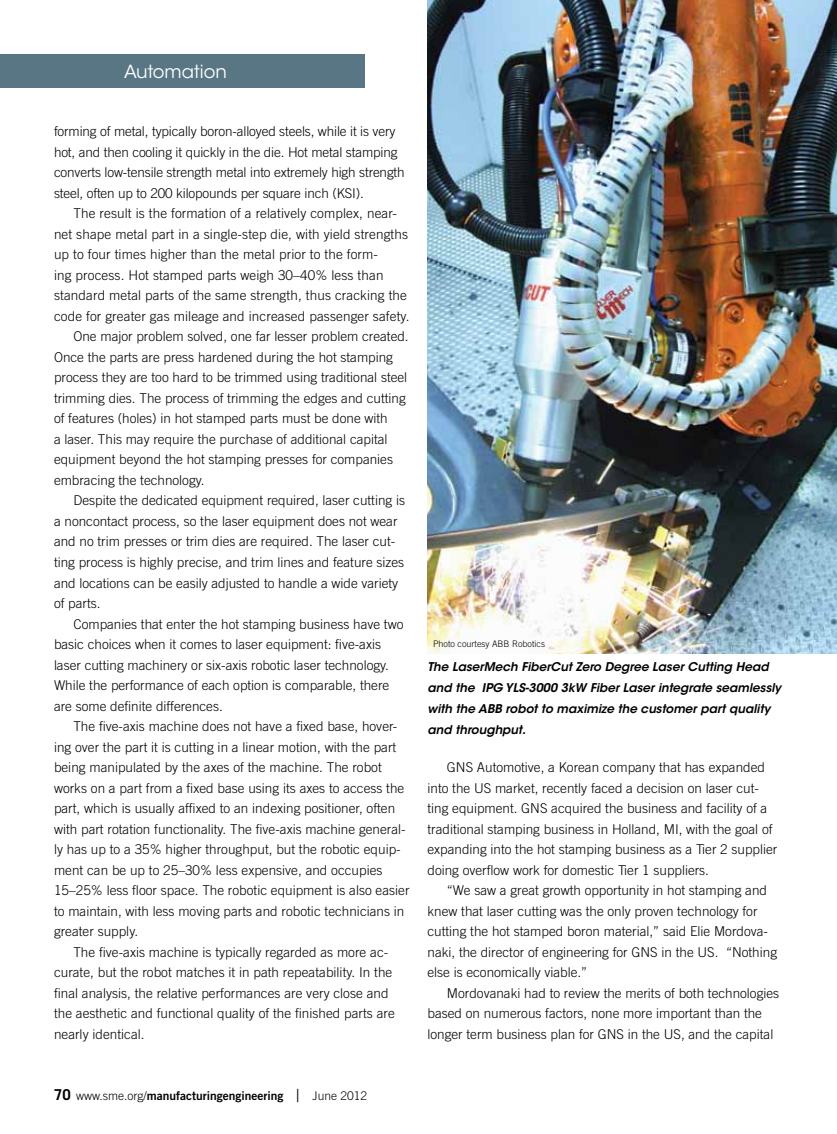
<style>
.page{position:relative;width:837px;height:1134px;background:#fff}
.page>*{position:absolute;margin:0;border:0;box-sizing:border-box;transform-origin:0 0}
.t1{font:18px "ITC Avant Garde Std";color:#fff}
.t2{font:300 13.5px/20.5px "Trade Gothic LT Std";color:#000}
.t3{font:italic 600 12px/21px "ITC Avant Garde Std";color:#000}
.t4{font:12px "Trade Gothic LT Std Bd 2";color:#000}
.t5{font:300 9px "Trade Gothic LT Std";color:#000}
.s1{font-family:"Trade Gothic LT Std";font-weight:700;font-size:15px}
.s2{font-family:"Trade Gothic LT Std";font-weight:300}
.s3{font-family:"Trade Gothic LT Std";font-weight:300;font-size:18px}
</style>
<div class="page">
<div style="left:0;top:54px;width:364px;height:34px;background:#597685"></div>
<img style="left:427px;top:0;width:410px;height:653px">
<h1 class="t1" style="left:124px;top:60px;width:104px">Automation</h1>
<p class="t2" style="left:54px;top:121px;width:352px">forming of metal, typically boron-alloyed steels, while it is very hot, and then cooling it quickly in the die. Hot metal stamping converts low-tensile strength metal into extremely high strength steel, often up to 200 kilopounds per square inch (KSI).</p>
<p class="t2" style="left:73px;top:203px;width:325px">The result is the formation of a relatively complex, near-</p>
<p class="t2" style="left:54px;top:223px;width:356px">net shape metal part in a single-step die, with yield strengths</p>
<p class="t2" style="left:54px;top:244px;width:326px">up to four times higher than the metal prior to the form-</p>
<p class="t2" style="left:54px;top:264px;width:331px">ing process. Hot stamped parts weigh 30–40% less than</p>
<p class="t2" style="left:54px;top:285px;width:355px">standard metal parts of the same strength, thus cracking the</p>
<p class="t2" style="left:54px;top:306px;width:357px">code for greater gas mileage and increased passenger safety.</p>
<p class="t2" style="left:73px;top:326px;width:337px">One major problem solved, one far lesser problem created.</p>
<p class="t2" style="left:54px;top:347px;width:341px">Once the parts are press hardened during the hot stamping</p>
<p class="t2" style="left:54px;top:367px;width:355px">process they are too hard to be trimmed using traditional steel</p>
<p class="t2" style="left:54px;top:388px;width:353px">trimming dies. The process of trimming the edges and cutting</p>
<p class="t2" style="left:54px;top:408px;width:335px">of features (holes) in hot stamped parts must be done with</p>
<p class="t2" style="left:54px;top:429px;width:335px">a laser. This may require the purchase of additional capital</p>
<p class="t2" style="left:54px;top:449px;width:341px">equipment beyond the hot stamping presses for companies</p>
<p class="t2" style="left:54px;top:470px;width:152px">embracing the technology.</p>
<p class="t2" style="left:73px;top:490px;width:333px">Despite the dedicated equipment required, laser cutting is</p>
<p class="t2" style="left:54px;top:511px;width:345px">a noncontact process, so the laser equipment does not wear</p>
<p class="t2" style="left:54px;top:531px;width:343px">and no trim presses or trim dies are required. The laser cut-</p>
<p class="t2" style="left:54px;top:552px;width:352px">ting process is highly precise, and trim lines and feature sizes</p>
<p class="t2" style="left:54px;top:572px;width:346px">and locations can be easily adjusted to handle a wide variety</p>
<p class="t2" style="left:54px;top:593px;width:48px">of parts.</p>
<p class="t2" style="left:73px;top:613px;width:332px">Companies that enter the hot stamping business have two</p>
<p class="t2" style="left:54px;top:634px;width:329px">basic choices when it comes to laser equipment: five-axis</p>
<p class="t2" style="left:54px;top:654px;width:336px">laser cutting machinery or six-axis robotic laser technology.</p>
<p class="t2" style="left:54px;top:675px;width:337px">While the performance of each option is comparable, there</p>
<p class="t2" style="left:54px;top:695px;width:170px">are some definite differences.</p>
<p class="t2" style="left:73px;top:716px;width:325px">The five-axis machine does not have a fixed base, hover-</p>
<p class="t2" style="left:54px;top:736px;width:344px">ing over the part it is cutting in a linear motion, with the part</p>
<p class="t2" style="left:54px;top:757px;width:329px">being manipulated by the axes of the machine. The robot</p>
<p class="t2" style="left:54px;top:777px;width:352px">works on a part from a fixed base using its axes to access the</p>
<p class="t2" style="left:54px;top:798px;width:343px">part, which is usually affixed to an indexing positioner, often</p>
<p class="t2" style="left:54px;top:819px;width:353px">with part rotation functionality. The five-axis machine general-</p>
<p class="t2" style="left:54px;top:839px;width:348px">ly has up to a 35% higher throughput, but the robotic equip-</p>
<p class="t2" style="left:54px;top:860px;width:330px">ment can be up to 25–30% less expensive, and occupies</p>
<p class="t2" style="left:54px;top:880px;width:357px">15–25% less floor space. The robotic equipment is also easier</p>
<p class="t2" style="left:54px;top:901px;width:352px">to maintain, with less moving parts and robotic technicians in</p>
<p class="t2" style="left:54px;top:921px;width:86px">greater supply.</p>
<p class="t2" style="left:73px;top:942px;width:316px">The five-axis machine is typically regarded as more ac-</p>
<p class="t2" style="left:54px;top:962px;width:340px">curate, but the robot matches it in path repeatability. In the</p>
<p class="t2" style="left:54px;top:983px;width:336px">final analysis, the relative performances are very close and</p>
<p class="t2" style="left:54px;top:1003px;width:342px">the aesthetic and functional quality of the finished parts are</p>
<p class="t2" style="left:54px;top:1024px;width:92px">nearly identical.</p>
<p class="t5" style="left:433px;top:639px;width:114px">Photo courtesy ABB Robotics</p>
<p class="t3" style="left:428px;top:656px;width:355px">The LaserMech FiberCut Zero Degree Laser Cutting Head and the IPG YLS-3000 3kW Fiber Laser integrate seamlessly with the ABB robot to maximize the customer part quality and throughput.</p>
<p class="t2" style="left:428px;top:757px;width:351px;text-indent:19px">GNS Automotive, a Korean company that has expanded into the US market, recently faced a decision on laser cut&shy;ting equipment. GNS acquired the business and facility of a traditional stamping business in Holland, MI, with the goal of expanding into the hot stamping business as a Tier 2 supplier doing overflow work for domestic Tier 1 suppliers.</p>
<p class="t2" style="left:428px;top:880px;width:351px;text-indent:19px">“We saw a great growth opportunity in hot stamping and knew that laser cutting was the only proven technology for cutting the hot stamped boron material,” said Elie Mordova&shy;naki, the director of engineering for GNS in the US. “Nothing else is economically viable.”</p>
<p class="t2" style="left:428px;top:983px;width:353px;text-indent:19px">Mordovanaki had to review the merits of both technologies based on numerous factors, none more important than the longer term business plan for GNS in the US, and the capital</p>
<p class="t4" style="left:54px;top:1088px;width:315px"><span class="s1">70</span> <span class="s2">www.sme.org/</span>manufacturingengineering <span class="s3">|</span> <span class="s2">June 2012</span></p>
</div>
